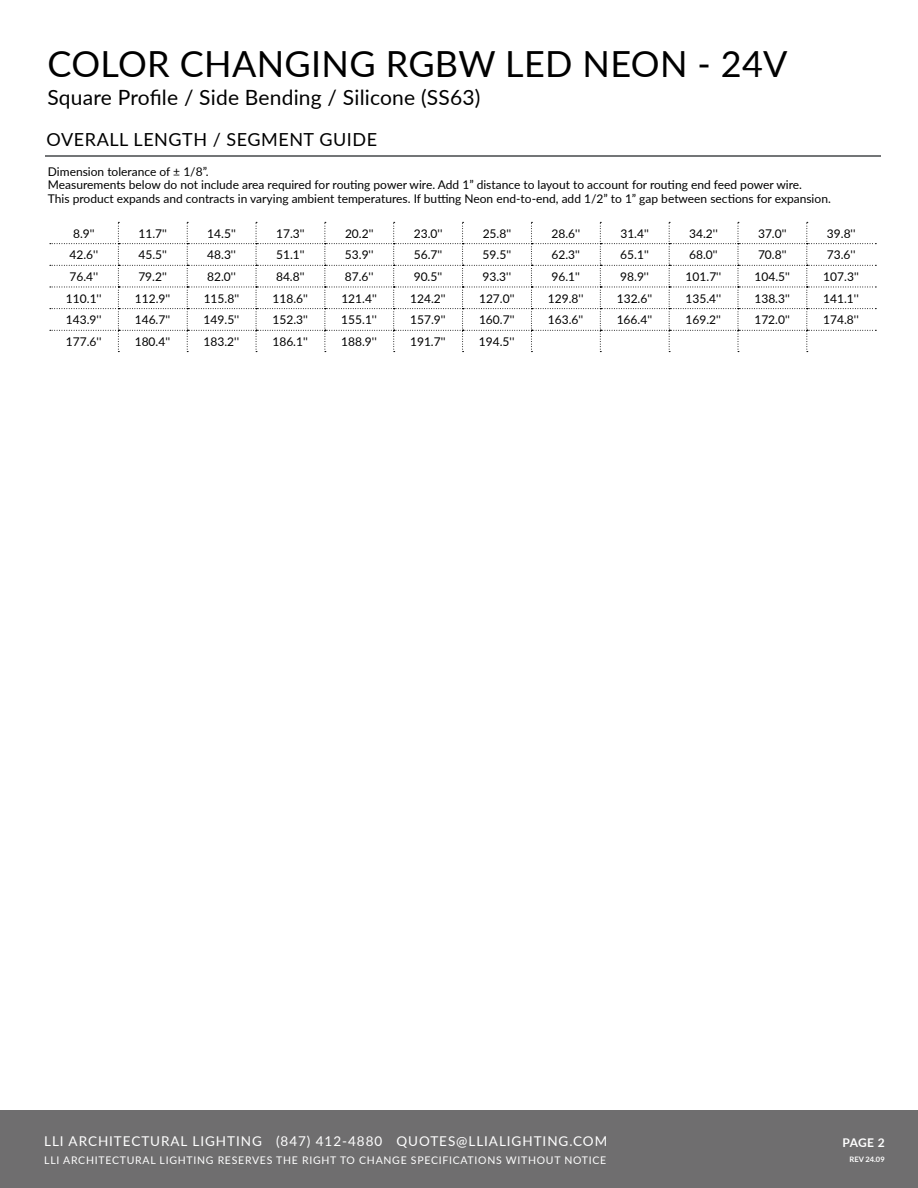
<style>
.page{position:relative;width:918px;height:1188px;background:#fff}
.page>*{position:absolute;margin:0;border:0;box-sizing:border-box;transform-origin:0 0}
.t1{font:36px "Lato";letter-spacing:.01em;color:#000}
.t2{font:21px "Lato";letter-spacing:.01em;color:#000}
.t3{font:18px "Lato";letter-spacing:.03em;color:#000}
.t4{font:13.5px "Lato";letter-spacing:.07em;color:#fff}
.t5{font:12px/13.5px "Lato";color:#000}
.t6{font:700 12px "Lato";color:#fff}
.t7{font:10.5px "Lato";letter-spacing:.07em;color:#fff}
.t8{font:700 7.5px "Lato";color:#fff}
</style>
<div class="page">
<hr style="left:45px;top:155px;width:836px;height:2px;background:#737577">
<div style="left:0;top:1110px;width:918px;height:78px;background:#6f6e6f"></div>
<svg style="left:50px;top:222px;width:826px;height:130px"></svg>
<h1 class="t1" style="left:47px;top:38px;width:742px">COLOR CHANGING RGBW LED NEON - 24V</h1>
<h2 class="t2" style="left:47px;top:83px;width:435px">Square Profile / Side Bending / Silicone (SS63)</h2>
<h3 class="t3" style="left:47px;top:127px;width:332px">OVERALL LENGTH / SEGMENT GUIDE</h3>
<p class="t5" style="left:48px;top:164px;width:784px">Dimension tolerance of ± 1/8”.<br>Measurements below do not include area required for routing power wire. Add 1” distance to layout to account for routing end feed power wire.<br>This product expands and contracts in varying ambient temperatures. If butting Neon end-to-end, add 1/2” to 1” gap between sections for expansion.</p>
<p class="t5" style="left:73px;top:226px;width:23px">8.9''</p>
<p class="t5" style="left:138px;top:226px;width:30px">11.7''</p>
<p class="t5" style="left:207px;top:226px;width:30px">14.5''</p>
<p class="t5" style="left:276px;top:226px;width:30px">17.3''</p>
<p class="t5" style="left:345px;top:226px;width:30px">20.2''</p>
<p class="t5" style="left:414px;top:226px;width:30px">23.0''</p>
<p class="t5" style="left:483px;top:226px;width:30px">25.8''</p>
<p class="t5" style="left:552px;top:226px;width:30px">28.6''</p>
<p class="t5" style="left:620px;top:226px;width:30px">31.4''</p>
<p class="t5" style="left:689px;top:226px;width:30px">34.2''</p>
<p class="t5" style="left:758px;top:226px;width:30px">37.0''</p>
<p class="t5" style="left:827px;top:226px;width:30px">39.8''</p>
<p class="t5" style="left:70px;top:248px;width:30px">42.6''</p>
<p class="t5" style="left:138px;top:248px;width:30px">45.5''</p>
<p class="t5" style="left:207px;top:248px;width:30px">48.3''</p>
<p class="t5" style="left:276px;top:248px;width:30px">51.1''</p>
<p class="t5" style="left:345px;top:248px;width:30px">53.9''</p>
<p class="t5" style="left:414px;top:248px;width:30px">56.7''</p>
<p class="t5" style="left:483px;top:248px;width:30px">59.5''</p>
<p class="t5" style="left:551px;top:248px;width:30px">62.3''</p>
<p class="t5" style="left:620px;top:248px;width:30px">65.1''</p>
<p class="t5" style="left:689px;top:248px;width:30px">68.0''</p>
<p class="t5" style="left:758px;top:248px;width:30px">70.8''</p>
<p class="t5" style="left:827px;top:248px;width:30px">73.6''</p>
<p class="t5" style="left:70px;top:269px;width:30px">76.4''</p>
<p class="t5" style="left:138px;top:269px;width:30px">79.2''</p>
<p class="t5" style="left:207px;top:269px;width:30px">82.0''</p>
<p class="t5" style="left:276px;top:269px;width:30px">84.8''</p>
<p class="t5" style="left:345px;top:269px;width:30px">87.6''</p>
<p class="t5" style="left:414px;top:269px;width:30px">90.5''</p>
<p class="t5" style="left:483px;top:269px;width:30px">93.3''</p>
<p class="t5" style="left:551px;top:269px;width:30px">96.1''</p>
<p class="t5" style="left:620px;top:269px;width:30px">98.9''</p>
<p class="t5" style="left:686px;top:269px;width:37px">101.7''</p>
<p class="t5" style="left:754px;top:269px;width:37px">104.5''</p>
<p class="t5" style="left:823px;top:269px;width:37px">107.3''</p>
<p class="t5" style="left:66px;top:291px;width:37px">110.1''</p>
<p class="t5" style="left:135px;top:291px;width:37px">112.9''</p>
<p class="t5" style="left:204px;top:291px;width:37px">115.8''</p>
<p class="t5" style="left:273px;top:291px;width:37px">118.6''</p>
<p class="t5" style="left:341px;top:291px;width:37px">121.4''</p>
<p class="t5" style="left:410px;top:291px;width:37px">124.2''</p>
<p class="t5" style="left:479px;top:291px;width:37px">127.0''</p>
<p class="t5" style="left:548px;top:291px;width:37px">129.8''</p>
<p class="t5" style="left:617px;top:291px;width:37px">132.6''</p>
<p class="t5" style="left:686px;top:291px;width:37px">135.4''</p>
<p class="t5" style="left:754px;top:291px;width:37px">138.3''</p>
<p class="t5" style="left:823px;top:291px;width:37px">141.1''</p>
<p class="t5" style="left:66px;top:313px;width:37px">143.9''</p>
<p class="t5" style="left:135px;top:313px;width:37px">146.7''</p>
<p class="t5" style="left:204px;top:313px;width:37px">149.5''</p>
<p class="t5" style="left:272px;top:313px;width:37px">152.3''</p>
<p class="t5" style="left:341px;top:313px;width:37px">155.1''</p>
<p class="t5" style="left:410px;top:313px;width:37px">157.9''</p>
<p class="t5" style="left:479px;top:313px;width:37px">160.7''</p>
<p class="t5" style="left:548px;top:313px;width:37px">163.6''</p>
<p class="t5" style="left:617px;top:313px;width:37px">166.4''</p>
<p class="t5" style="left:686px;top:313px;width:37px">169.2''</p>
<p class="t5" style="left:754px;top:313px;width:37px">172.0''</p>
<p class="t5" style="left:823px;top:313px;width:37px">174.8''</p>
<p class="t5" style="left:66px;top:334px;width:37px">177.6''</p>
<p class="t5" style="left:135px;top:334px;width:37px">180.4''</p>
<p class="t5" style="left:204px;top:334px;width:37px">183.2''</p>
<p class="t5" style="left:272px;top:334px;width:37px">186.1''</p>
<p class="t5" style="left:341px;top:334px;width:37px">188.9''</p>
<p class="t5" style="left:410px;top:334px;width:37px">191.7''</p>
<p class="t5" style="left:479px;top:334px;width:37px">194.5''</p>
<p class="t4" style="left:44px;top:1131px;width:565px">LLI ARCHITECTURAL LIGHTING (847) 412-4880 QUOTES@LLIALIGHTING.COM</p>
<p class="t7" style="left:44px;top:1153px;width:564px">LLI ARCHITECTURAL LIGHTING RESERVES THE RIGHT TO CHANGE SPECIFICATIONS WITHOUT NOTICE</p>
<p class="t6" style="left:843px;top:1134px;width:44px">PAGE 2</p>
<p class="t8" style="left:850px;top:1154px;width:37px">REV 24.09</p>
</div>
